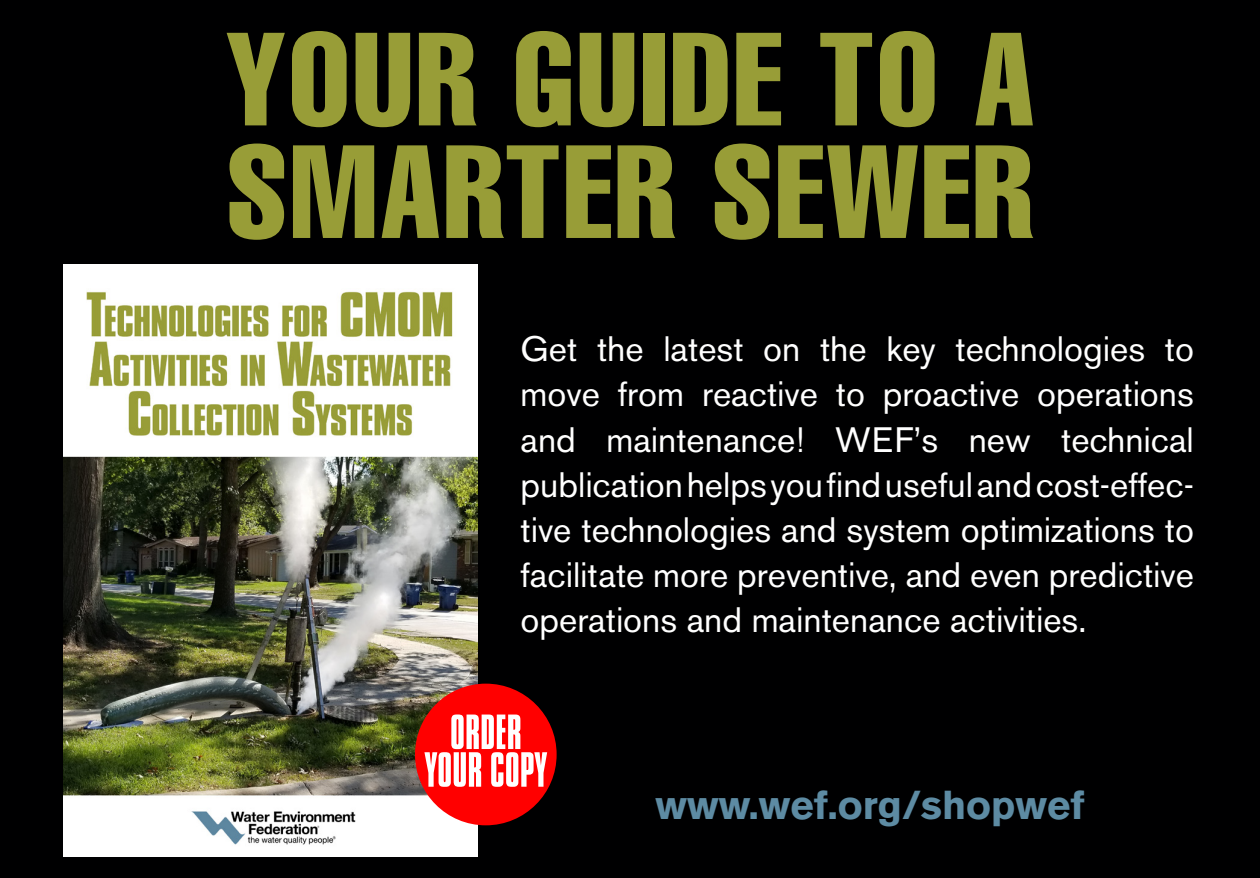
<style>
.page{position:relative;width:1260px;height:878px;background:#000001}
.page>*{position:absolute;margin:0;border:0;box-sizing:border-box;transform-origin:0 0}
.t1{font:extra-condensed 130px "Helvetica LT";letter-spacing:.025em;color:#989d37}
.t2{font:700 40px "Akzidenz Grotesk BE";color:#5d8ba3}
.t3{font:35px/45px "Akzidenz Grotesk BE";color:#fff;text-align:justify}
</style>
<div class="page">
<img style="left:63px;top:264px;width:414px;height:592px">
<div style="left:415px;top:683px;width:142px;height:142px;background:#f00;border-radius:50%"></div>
<svg style="left:424px;top:714px;width:123px;height:72px"></svg>
<p class="t1" style="left:226px;top:-3px;width:810px">YOUR GUIDE TO A</p>
<p class="t1" style="left:227px;top:109px;width:808px">SMARTER SEWER</p>
<p class="t3" style="left:520px;top:327px;width:675px">Get the latest on the key technologies to move from reactive to proactive operations and maintenance! WEF’s new technical publication helps you find useful and cost-effec&shy;tive technologies and system optimizations to facilitate more preventive, and even predictive operations and maintenance activities.</p>
<p class="t2" style="left:655px;top:781px;width:431px">www.wef.org/shopwef</p>
</div>
